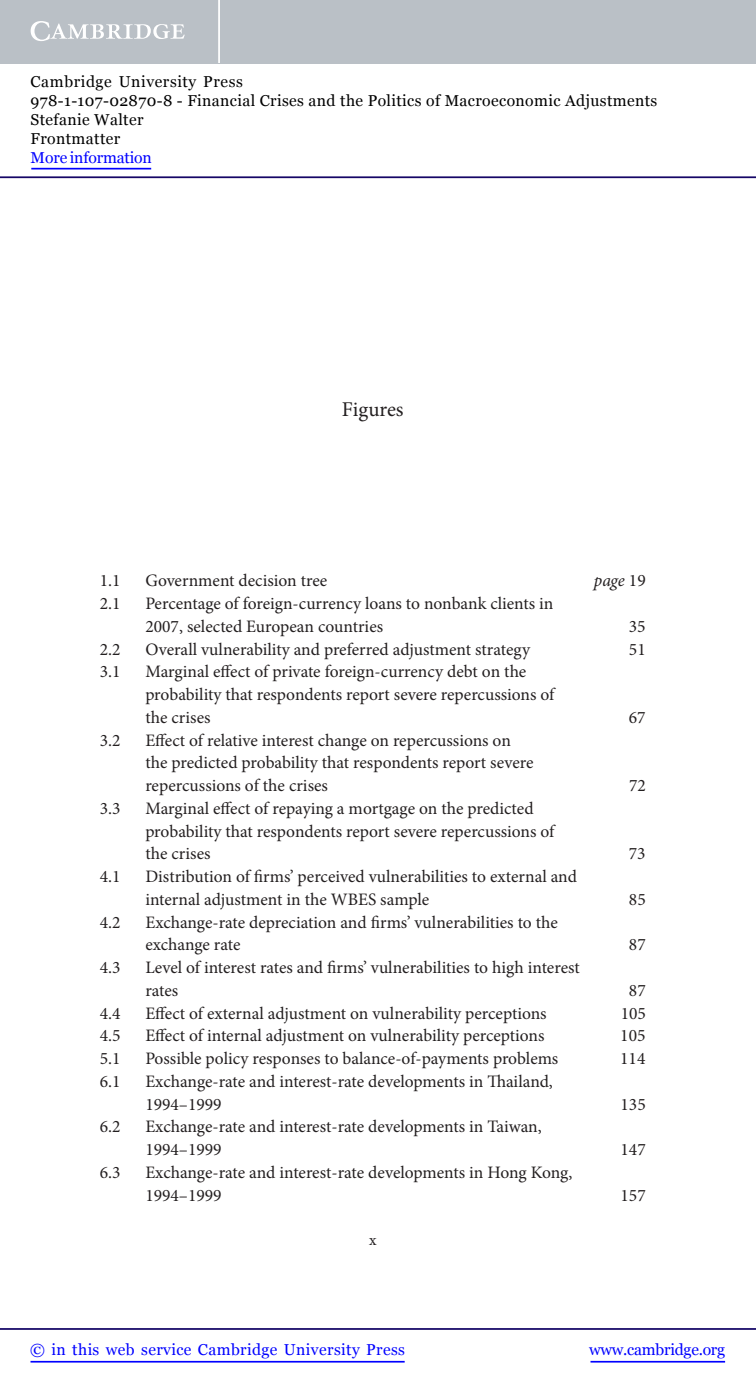
<style>
.page{position:relative;width:756px;height:1388px;background:#fff}
.page>*{position:absolute;margin:0;border:0;box-sizing:border-box;transform-origin:0 0}
.t1{font:21px "Minion Pro";color:#231f20}
.t2{font:17.5px/22.8px "Minion Pro";color:#231f20}
.t3{font:italic 17.5px "Minion Pro";color:#231f20}
.t4{font:15.75px/18.9px "Georgia";letter-spacing:.025em;color:#000}
.t5{font:15.75px "Georgia";letter-spacing:.025em;color:#00f}
.t6{font:15.75px "Georgia";letter-spacing:-.015em;color:#00f}
.t7{font:15.75px "Georgia";letter-spacing:-.01em;color:#00f}
.t8{font:15.75px "Minion Pro";color:#231f20}
.s1{font-style:normal}
</style>
<div class="page">
<hr style="left:591px;top:1361px;width:134px;height:1px;background:#00f">
<hr style="left:0;top:1328px;width:756px;height:2px;background:#150666">
<hr style="left:31px;top:1361px;width:374px;height:1px;background:#00f">
<div style="left:0;top:0;width:756px;height:63px;background:#bac0c6"></div>
<svg style="left:31px;top:21px;width:154px;height:20px"></svg>
<hr style="left:218px;top:0;width:2px;height:63px;background:#fff">
<hr style="left:0;top:176px;width:756px;height:2px;background:#150666">
<hr style="left:31px;top:168px;width:120px;height:1px;background:#00f">
<p class="t4" style="left:31px;top:72px;width:628px">Cambridge University Press<br>978-1-107-02870-8 - Financial Crises and the Politics of Macroeconomic Adjustments Stefanie Walter<br>Frontmatter</p>
<p class="t7" style="left:31px;top:148px;width:123px">More information</p>
<p class="t1" style="left:342px;top:401px;width:63px">Figures</p>
<p class="t2" style="left:100px;top:571px;width:22px">1.1</p>
<p class="t2" style="left:145px;top:571px;width:183px">Government decision tree</p>
<p class="t3" style="left:594px;top:574px;width:53px">page <span class="s1">19</span></p>
<p class="t2" style="left:100px;top:593px;width:22px">2.1</p>
<p class="t2" style="left:145px;top:593px;width:410px">Percentage of foreign-currency loans to nonbank clients in<br>2007, selected European countries</p>
<p class="t2" style="left:629px;top:616px;width:18px">35</p>
<p class="t2" style="left:100px;top:639px;width:22px">2.2</p>
<p class="t2" style="left:145px;top:639px;width:386px">Overall vulnerability and preferred adjustment strategy</p>
<p class="t2" style="left:629px;top:639px;width:18px">51</p>
<p class="t2" style="left:100px;top:662px;width:22px">3.1</p>
<p class="t2" style="left:145px;top:662px;width:410px">Marginal effect of private foreign-currency debt on the probability that respondents report severe repercussions of the crises</p>
<p class="t2" style="left:629px;top:707px;width:18px">67</p>
<p class="t2" style="left:100px;top:730px;width:22px">3.2</p>
<p class="t2" style="left:145px;top:730px;width:390px">Effect of relative interest change on repercussions on the predicted probability that respondents report severe repercussions of the crises</p>
<p class="t2" style="left:100px;top:798px;width:22px">3.3</p>
<p class="t2" style="left:145px;top:798px;width:410px">Marginal effect of repaying a mortgage on the predicted probability that respondents report severe repercussions of the crises</p>
<p class="t2" style="left:100px;top:866px;width:22px">4.1</p>
<p class="t2" style="left:145px;top:866px;width:433px">Distribution of firms’ perceived vulnerabilities to external and internal adjustment in the WBES sample</p>
<p class="t2" style="left:100px;top:912px;width:22px">4.2</p>
<p class="t2" style="left:145px;top:912px;width:414px">Exchange-rate depreciation and firms’ vulnerabilities to the exchange rate</p>
<p class="t2" style="left:100px;top:957px;width:22px">4.3</p>
<p class="t2" style="left:145px;top:957px;width:436px">Level of interest rates and firms’ vulnerabilities to high interest rates</p>
<p class="t2" style="left:629px;top:775px;width:18px">72</p>
<p class="t2" style="left:629px;top:844px;width:18px">73</p>
<p class="t2" style="left:629px;top:889px;width:18px">85</p>
<p class="t2" style="left:629px;top:935px;width:18px">87</p>
<p class="t2" style="left:629px;top:980px;width:18px">87</p>
<p class="t2" style="left:100px;top:1003px;width:22px">4.4</p>
<p class="t2" style="left:145px;top:1003px;width:403px">Effect of external adjustment on vulnerability perceptions</p>
<p class="t2" style="left:621px;top:1003px;width:27px">105</p>
<p class="t2" style="left:100px;top:1026px;width:22px">4.5</p>
<p class="t2" style="left:145px;top:1026px;width:401px">Effect of internal adjustment on vulnerability perceptions</p>
<p class="t2" style="left:620px;top:1026px;width:27px">105</p>
<p class="t2" style="left:100px;top:1048px;width:22px">5.1</p>
<p class="t2" style="left:145px;top:1048px;width:415px">Possible policy responses to balance-of-payments problems</p>
<p class="t2" style="left:620px;top:1048px;width:27px">114</p>
<p class="t2" style="left:100px;top:1071px;width:22px">6.1</p>
<p class="t2" style="left:145px;top:1071px;width:409px">Exchange-rate and interest-rate developments in Thailand,<br>1994–1999</p>
<p class="t2" style="left:621px;top:1094px;width:27px">135</p>
<p class="t2" style="left:100px;top:1117px;width:22px">6.2</p>
<p class="t2" style="left:145px;top:1117px;width:398px">Exchange-rate and interest-rate developments in Taiwan,<br>1994–1999</p>
<p class="t2" style="left:100px;top:1162px;width:22px">6.3</p>
<p class="t2" style="left:145px;top:1162px;width:429px">Exchange-rate and interest-rate developments in Hong Kong,<br>1994–1999</p>
<p class="t8" style="left:369px;top:1234px;width:9px">x</p>
<p class="t2" style="left:621px;top:1139px;width:27px">147</p>
<p class="t2" style="left:621px;top:1185px;width:27px">157</p>
<p class="t5" style="left:30px;top:1340px;width:376px">© in this web service Cambridge University Press</p>
<p class="t6" style="left:589px;top:1340px;width:137px">www.cambridge.org</p>
</div>
